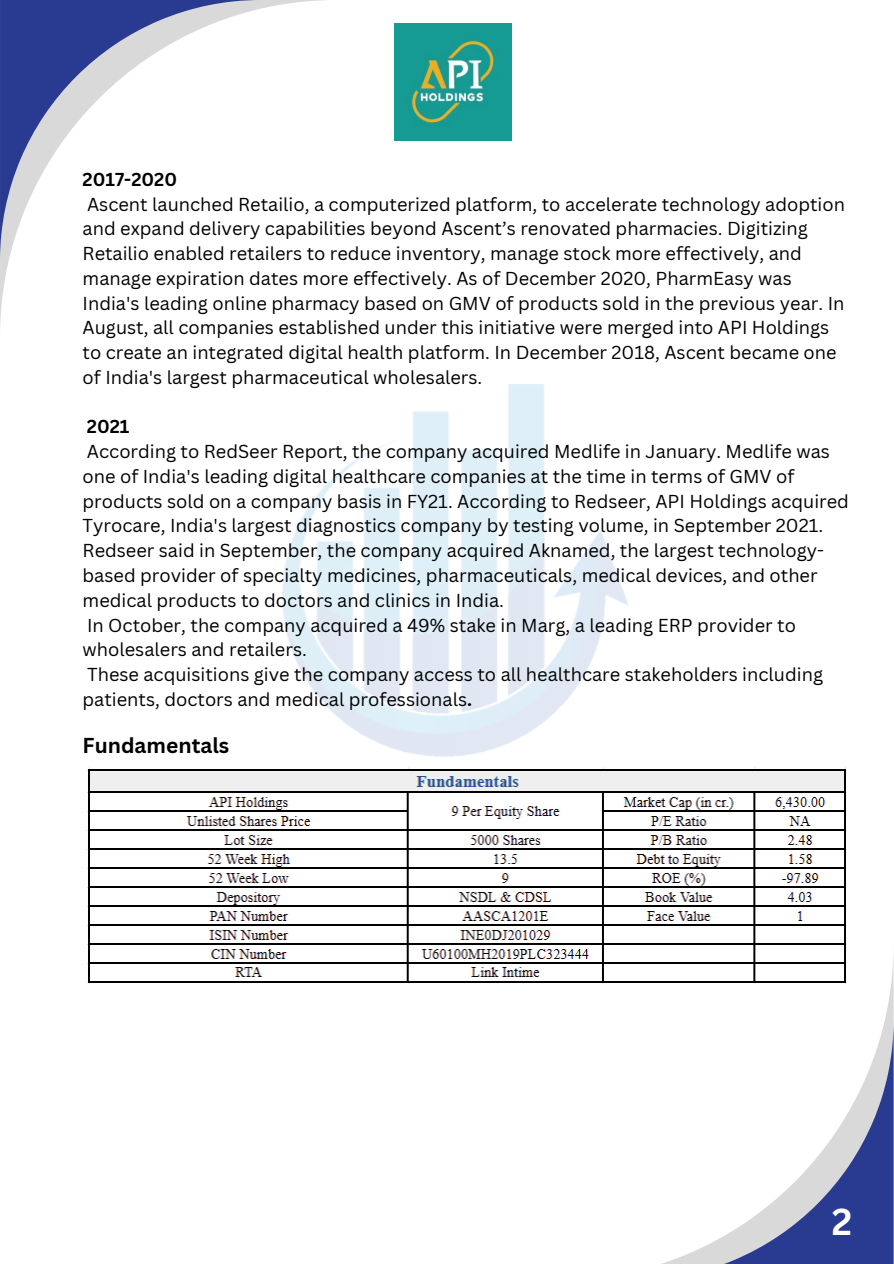
<style>
.page{position:relative;width:894px;height:1264px;background:#fff}
.page>*{position:absolute;margin:0;border:0;box-sizing:border-box;transform-origin:0 0}
.t1{font:700 36.6px "Canva Sans";color:#fff}
.t2{font:700 21px "Canva Sans";color:#000}
.t3{font:18.3px/24.8px "Canva Sans";color:#000}
.t4{font:700 18.3px "Canva Sans";color:#000}
.s1{font-weight:700}
</style>
<div class="page">
<img style="left:87px;top:23px;width:760px;height:961px">
<svg style="left:0;top:0;width:336px;height:336px"></svg>
<svg style="left:0;top:0;width:261px;height:261px"></svg>
<svg style="left:557px;top:943px;width:336px;height:76px"></svg>
<svg style="left:665px;top:1019px;width:228px;height:244px"></svg>
<img style="left:394px;top:24px;width:117px;height:117px">
<img style="left:88px;top:767px;width:758px;height:216px">
<p class="t4" style="left:83px;top:166px;width:96px">2017-2020</p>
<p class="t3" style="left:83px;top:191px;width:763px">Ascent launched Retailio, a computerized platform, to accelerate technology adoption and expand delivery capabilities beyond Ascent’s renovated pharmacies. Digitizing Retailio enabled retailers to reduce inventory, manage stock more effectively, and manage expiration dates more effectively. As of December 2020, PharmEasy was India's leading online pharmacy based on GMV of products sold in the previous year. In August, all companies established under this initiative were merged into API Holdings to create an integrated digital health platform. In December 2018, Ascent became one of India's largest pharmaceutical wholesalers.</p>
<p class="t4" style="left:87px;top:414px;width:44px">2021</p>
<p class="t3" style="left:83px;top:438px;width:767px">According to RedSeer Report, the company acquired Medlife in January. Medlife was one of India's leading digital healthcare companies at the time in terms of GMV of products sold on a company basis in FY21. According to Redseer, API Holdings acquired Tyrocare, India's largest diagnostics company by testing volume, in September 2021.<br>Redseer said in September, the company acquired Aknamed, the largest technology&shy;based provider of specialty medicines, pharmaceuticals, medical devices, and other medical products to doctors and clinics in India.</p>
<p class="t3" style="left:83px;top:612px;width:714px">In October, the company acquired a 49% stake in Marg, a leading ERP provider to wholesalers and retailers.</p>
<p class="t3" style="left:83px;top:661px;width:741px">These acquisitions give the company access to all healthcare stakeholders including patients, doctors and medical professionals<span class="s1">.</span></p>
<p class="t2" style="left:83px;top:730px;width:148px">Fundamentals</p>
<p class="t1" style="left:831px;top:1195px;width:22px">2</p>
</div>
